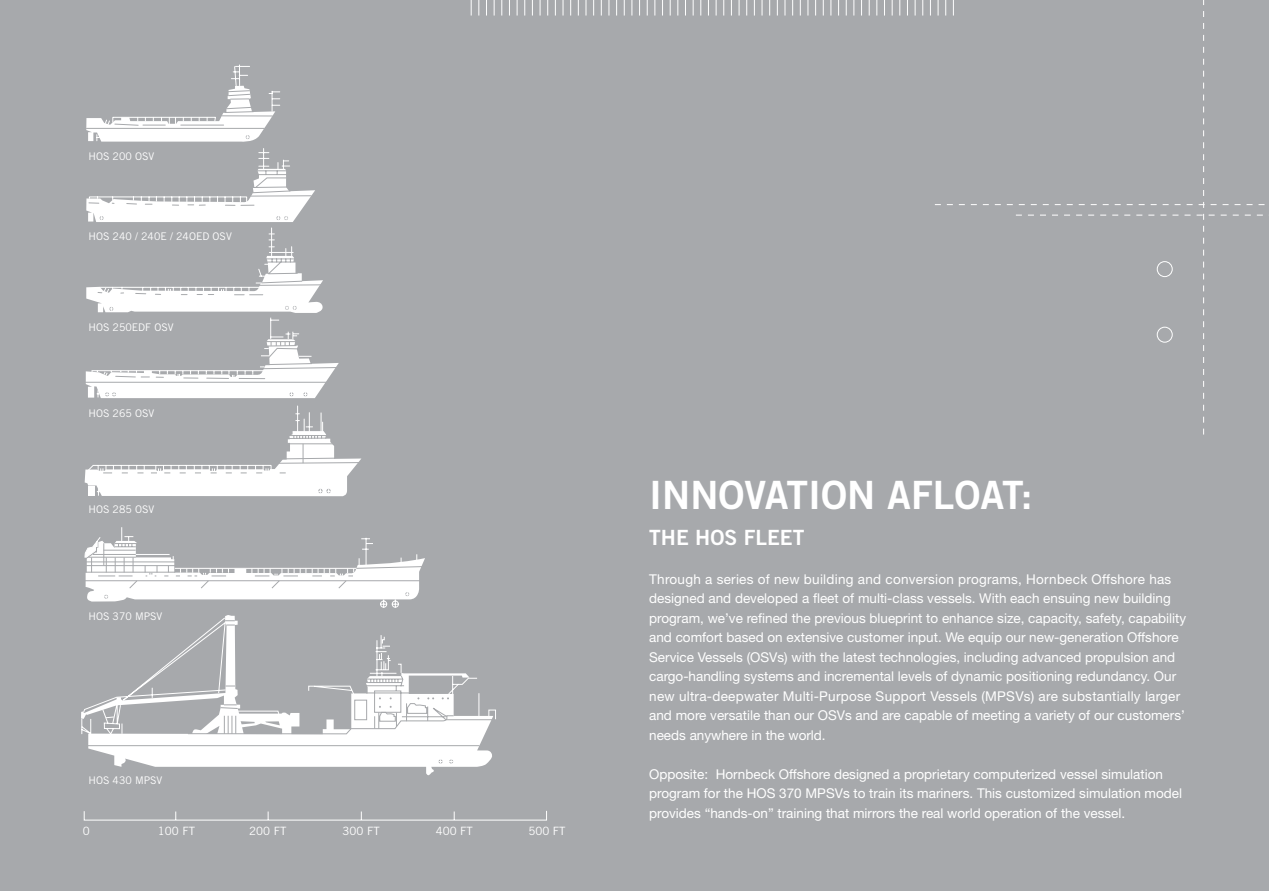
<style>
.page{position:relative;width:1269px;height:891px;background:#a7a9ac}
.page>*{position:absolute;margin:0;border:0;box-sizing:border-box;transform-origin:0 0}
.t1{font:39px "Trade Gothic Bold Two";color:#fff}
.t2{font:21px "Trade Gothic Bold Two";color:#fff}
.t3{font:13.5px/19.5px "Helvetica Neue";color:#fff}
.t4{font:11.4px "Trade Gothic";color:#fff}
.t5{font:10.5px "Trade Gothic";color:#fff}
</style>
<div class="page">
<svg style="left:471px;top:0;width:1px;height:16px"></svg>
<svg style="left:716px;top:0;width:1px;height:16px"></svg>
<svg style="left:593px;top:0;width:1px;height:16px"></svg>
<svg style="left:838px;top:0;width:1px;height:16px"></svg>
<svg style="left:532px;top:0;width:1px;height:16px"></svg>
<svg style="left:777px;top:0;width:1px;height:16px"></svg>
<svg style="left:655px;top:0;width:1px;height:16px"></svg>
<svg style="left:900px;top:0;width:1px;height:16px"></svg>
<svg style="left:502px;top:0;width:1px;height:16px"></svg>
<svg style="left:746px;top:0;width:1px;height:16px"></svg>
<svg style="left:624px;top:0;width:1px;height:16px"></svg>
<svg style="left:869px;top:0;width:1px;height:16px"></svg>
<svg style="left:563px;top:0;width:1px;height:16px"></svg>
<svg style="left:808px;top:0;width:1px;height:16px"></svg>
<svg style="left:685px;top:0;width:1px;height:16px"></svg>
<svg style="left:486px;top:0;width:1px;height:16px"></svg>
<svg style="left:731px;top:0;width:1px;height:16px"></svg>
<svg style="left:609px;top:0;width:1px;height:16px"></svg>
<svg style="left:854px;top:0;width:1px;height:16px"></svg>
<svg style="left:547px;top:0;width:1px;height:16px"></svg>
<svg style="left:792px;top:0;width:1px;height:16px"></svg>
<svg style="left:670px;top:0;width:1px;height:16px"></svg>
<svg style="left:915px;top:0;width:1px;height:16px"></svg>
<svg style="left:517px;top:0;width:1px;height:16px"></svg>
<svg style="left:762px;top:0;width:1px;height:16px"></svg>
<svg style="left:639px;top:0;width:1px;height:16px"></svg>
<svg style="left:884px;top:0;width:1px;height:16px"></svg>
<svg style="left:578px;top:0;width:1px;height:16px"></svg>
<svg style="left:823px;top:0;width:1px;height:16px"></svg>
<svg style="left:701px;top:0;width:1px;height:16px"></svg>
<svg style="left:479px;top:0;width:1px;height:16px"></svg>
<svg style="left:724px;top:0;width:1px;height:16px"></svg>
<svg style="left:601px;top:0;width:1px;height:16px"></svg>
<svg style="left:846px;top:0;width:1px;height:16px"></svg>
<svg style="left:540px;top:0;width:1px;height:16px"></svg>
<svg style="left:785px;top:0;width:1px;height:16px"></svg>
<svg style="left:662px;top:0;width:1px;height:16px"></svg>
<svg style="left:907px;top:0;width:1px;height:16px"></svg>
<svg style="left:509px;top:0;width:1px;height:16px"></svg>
<svg style="left:754px;top:0;width:1px;height:16px"></svg>
<svg style="left:632px;top:0;width:1px;height:16px"></svg>
<svg style="left:877px;top:0;width:1px;height:16px"></svg>
<svg style="left:570px;top:0;width:1px;height:16px"></svg>
<svg style="left:815px;top:0;width:1px;height:16px"></svg>
<svg style="left:693px;top:0;width:1px;height:16px"></svg>
<svg style="left:494px;top:0;width:1px;height:16px"></svg>
<svg style="left:739px;top:0;width:1px;height:16px"></svg>
<svg style="left:616px;top:0;width:1px;height:16px"></svg>
<svg style="left:861px;top:0;width:1px;height:16px"></svg>
<svg style="left:555px;top:0;width:1px;height:16px"></svg>
<svg style="left:800px;top:0;width:1px;height:16px"></svg>
<svg style="left:678px;top:0;width:1px;height:16px"></svg>
<svg style="left:923px;top:0;width:1px;height:16px"></svg>
<svg style="left:525px;top:0;width:1px;height:16px"></svg>
<svg style="left:769px;top:0;width:1px;height:16px"></svg>
<svg style="left:647px;top:0;width:1px;height:16px"></svg>
<svg style="left:892px;top:0;width:1px;height:16px"></svg>
<svg style="left:586px;top:0;width:1px;height:16px"></svg>
<svg style="left:831px;top:0;width:1px;height:16px"></svg>
<svg style="left:708px;top:0;width:1px;height:16px"></svg>
<svg style="left:930px;top:0;width:335px;height:435px"></svg>
<svg style="left:86px;top:149px;width:229px;height:73px"></svg>
<svg style="left:86px;top:64px;width:194px;height:78px"></svg>
<svg style="left:85px;top:228px;width:254px;height:170px"></svg>
<svg style="left:84px;top:527px;width:341px;height:81px"></svg>
<svg style="left:88px;top:615px;width:404px;height:160px;fill:#fff"></svg>
<svg style="left:449px;top:760px;width:4px;height:3px"></svg>
<hr style="left:87px;top:745px;width:392px;height:1px;background:#a7a9ac">
<svg style="left:81px;top:617px;width:415px;height:119px"></svg>
<svg style="left:83px;top:810px;width:464px;height:11px"></svg>
<svg style="left:85px;top:406px;width:276px;height:90px"></svg>
<p class="t5" style="left:88px;top:150px;width:67px">HOS 200 OSV</p>
<p class="t5" style="left:88px;top:230px;width:145px">HOS 240 / 240E / 24OED OSV</p>
<p class="t5" style="left:88px;top:321px;width:87px">HOS 250EDF OSV</p>
<p class="t5" style="left:88px;top:407px;width:67px">HOS 265 OSV</p>
<p class="t5" style="left:88px;top:503px;width:67px">HOS 285 OSV</p>
<p class="t5" style="left:88px;top:610px;width:76px">HOS 370 MPSV</p>
<p class="t5" style="left:88px;top:774px;width:76px">HOS 430 MPSV</p>
<p class="t4" style="left:83px;top:824px;width:8px">0</p>
<p class="t4" style="left:158px;top:824px;width:39px">100 FT</p>
<p class="t4" style="left:249px;top:824px;width:39px">200 FT</p>
<p class="t4" style="left:343px;top:824px;width:39px">300 FT</p>
<p class="t4" style="left:436px;top:824px;width:39px">400 FT</p>
<p class="t4" style="left:528px;top:824px;width:39px">500 FT</p>
<h1 class="t1" style="left:649px;top:470px;width:385px">INNOVATION AFLOAT:</h1>
<h2 class="t2" style="left:649px;top:524px;width:157px">THE HOS FLEET</h2>
<p class="t3" style="left:649px;top:569px;width:539px">Through a series of new building and conversion programs, Hornbeck Offshore has designed and developed a fleet of multi-class vessels. With each ensuing new building program, we’ve refined the previous blueprint to enhance size, capacity, safety, capability and comfort based on extensive customer input. We equip our new-generation Offshore Service Vessels (OSVs) with the latest technologies, including advanced propulsion and cargo-handling systems and incremental levels of dynamic positioning redundancy. Our new ultra-deepwater Multi-Purpose Support Vessels (MPSVs) are substantially larger and more versatile than our OSVs and are capable of meeting a variety of our customers’ needs anywhere in the world.</p>
<p class="t3" style="left:649px;top:764px;width:534px">Opposite: Hornbeck Offshore designed a proprietary computerized vessel simulation program for the HOS 370 MPSVs to train its mariners. This customized simulation model provides “hands-on” training that mirrors the real world operation of the vessel.</p>
</div>
